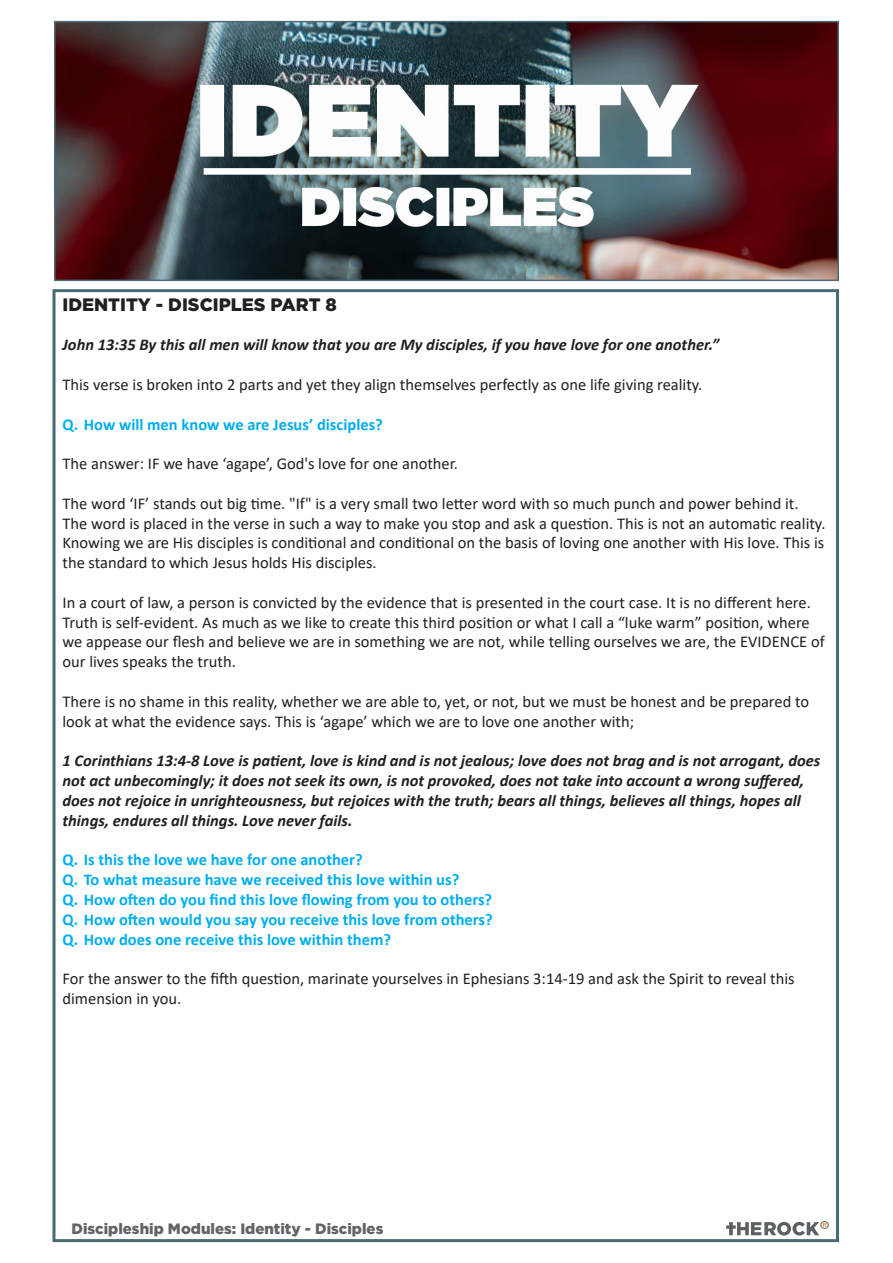
<style>
.page{position:relative;width:893px;height:1263px;background:#fff}
.page>*{position:absolute;margin:0;border:0;box-sizing:border-box;transform-origin:0 0}
.Headings{font:900 18px "Gotham";color:#231f20}
.Standard_text{font:16.5px/19.8px "Calibri";color:#231f20}
.Scripture{font:italic 700 16.5px/19.8px "Calibri";color:#231f20}
.t1{font:700 16.5px "Calibri";color:#00aeef}
.t2{font:900 15px "Gotham";color:#636366}
</style>
<div class="page">
<img style="left:57px;top:24px;width:779px;height:254px">
<div style="left:54px;top:21px;width:785px;height:260px;border:2px solid #4a6a75"></div>
<svg style="left:726px;top:1221px;width:103px;height:14px"></svg>
<p class="Headings" style="left:63px;top:294px;width:276px">IDENTITY - DISCIPLES PART 8</p>
<p class="Scripture" style="left:63px;top:334px;width:658px">John 13:35 By this all men will know that you are My disciples, if you have love for one another.”</p>
<p class="Standard_text" style="left:63px;top:374px;width:641px">This verse is broken into 2 parts and yet they align themselves perfectly as one life giving reality.</p>
<p class="t1" style="left:63px;top:412px;width:322px">Q. How will men know we are Jesus’ disciples?</p>
<p class="Standard_text" style="left:63px;top:453px;width:397px">The answer: IF we have ‘agape’, God's love for one another.</p>
<p class="Standard_text" style="left:63px;top:493px;width:764px">The word ‘IF’ stands out big time. "If" is a very small two letter word with so much punch and power behind it.<br>The word is placed in the verse in such a way to make you stop and ask a question. This is not an automatic reality.<br>Knowing we are His disciples is conditional and conditional on the basis of loving one another with His love. This is the standard to which Jesus holds His disciples.</p>
<p class="Standard_text" style="left:63px;top:592px;width:764px">In a court of law, a person is convicted by the evidence that is presented in the court case. It is no different here.<br>Truth is self-evident. As much as we like to create this third position or what I call a “luke warm” position, where we appease our flesh and believe we are in something we are not, while telling ourselves we are, the EVIDENCE of our lives speaks the truth.</p>
<p class="Standard_text" style="left:63px;top:691px;width:748px">There is no shame in this reality, whether we are able to, yet, or not, but we must be honest and be prepared to look at what the evidence says. This is ‘agape’ which we are to love one another with;</p>
<p class="Scripture" style="left:63px;top:750px;width:759px">1 Corinthians 13:4-8 Love is patient, love is kind and is not jealous; love does not brag and is not arrogant, does not act unbecomingly; it does not seek its own, is not provoked, does not take into account a wrong suffered, does not rejoice in unrighteousness, but rejoices with the truth; bears all things, believes all things, hopes all things, endures all things. Love never fails.</p>
<p class="t1" style="left:63px;top:848px;width:302px">Q. Is this the love we have for one another?</p>
<p class="t1" style="left:63px;top:868px;width:398px">Q. To what measure have we received this love within us?</p>
<p class="t1" style="left:63px;top:888px;width:431px">Q. How often do you find this love flowing from you to others?</p>
<p class="t1" style="left:63px;top:907px;width:432px">Q. How often would you say you receive this love from others?</p>
<p class="t1" style="left:63px;top:927px;width:330px">Q. How does one receive this love within them?</p>
<p class="Standard_text" style="left:63px;top:968px;width:734px">For the answer to the fifth question, marinate yourselves in Ephesians 3:14-19 and ask the Spirit to reveal this dimension in you.</p>
<p class="t2" style="left:72px;top:1220px;width:313px">Discipleship Modules: Identity - Disciples</p>
</div>
